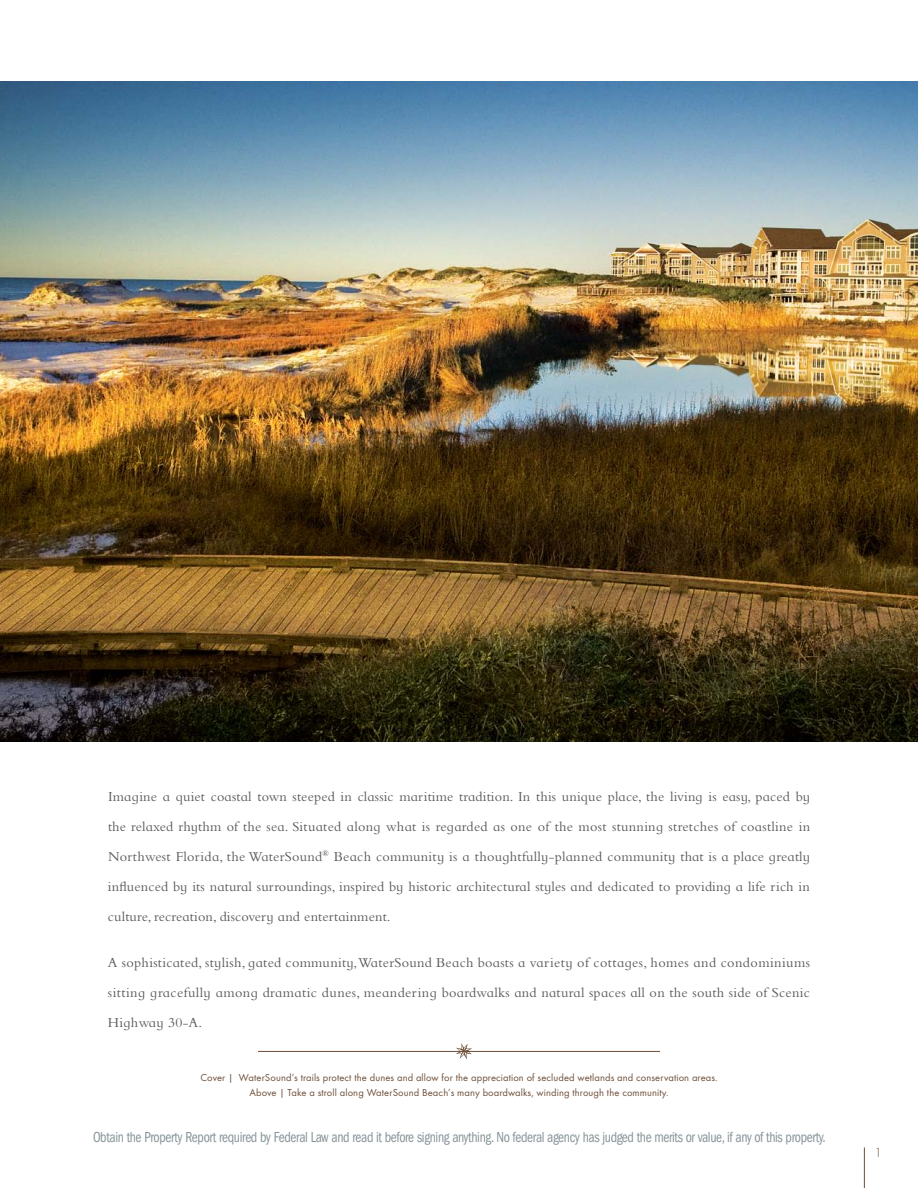
<style>
.page{position:relative;width:918px;height:1188px;background:#fff}
.page>*{position:absolute;margin:0;border:0;box-sizing:border-box;transform-origin:0 0}
.t1{font:condensed 15px "Franklin Gothic LT";letter-spacing:-.025em;color:#859398;scale:.9 1}
.t2{font:14.25px/30px "Bembo MT Schlbk";letter-spacing:.015em;color:#58595b;text-align:justify}
.t3{font:300 12px "Futura";color:#6c4d38}
.t4{font:10.5px/15px "Futura T";letter-spacing:.01em;color:#6d4e38;text-align:center}
</style>
<div class="page">
<img style="left:0;top:81px;width:918px;height:661px">
<hr style="left:258px;top:1051px;width:402px;height:1px;background:#6d4e38">
<svg style="left:456px;top:1043px;width:16px;height:16px"></svg>
<hr style="left:864px;top:1148px;width:1px;height:40px;background:#6c4d38">
<p class="t2" style="left:108px;top:781px;width:704px">Imagine a quiet coastal town steeped in classic maritime tradition. In this unique place, the living is easy, paced by the relaxed rhythm of the sea. Situated along what is regarded as one of the most stunning stretches of coastline in Northwest Florida, the WaterSound<sup>®</sup> Beach community is a thoughtfully-planned community that is a place greatly influenced by its natural surroundings, inspired by historic architectural styles and dedicated to providing a life rich in culture, recreation, discovery and entertainment.</p>
<p class="t2" style="left:108px;top:947px;width:704px">A sophisticated, stylish, gated community, WaterSound Beach boasts a variety of cottages, homes and condominiums sitting gracefully among dramatic dunes, meandering boardwalks and natural spaces all on the south side of Scenic Highway 30-A.</p>
<p class="t4" style="left:200px;top:1070px;width:519px">Cover | WaterSound’s trails protect the dunes and allow for the appreciation of secluded wetlands and conservation areas.<br>Above | Take a stroll along WaterSound Beach’s many boardwalks, winding through the community.</p>
<p class="t1" style="left:93px;top:1128px;width:816px">Obtain the Property Report required by Federal Law and read it before signing anything. No federal agency has judged the merits or value, if any of this property.</p>
<p class="t3" style="left:874px;top:1145px;width:9px">1</p>
</div>
